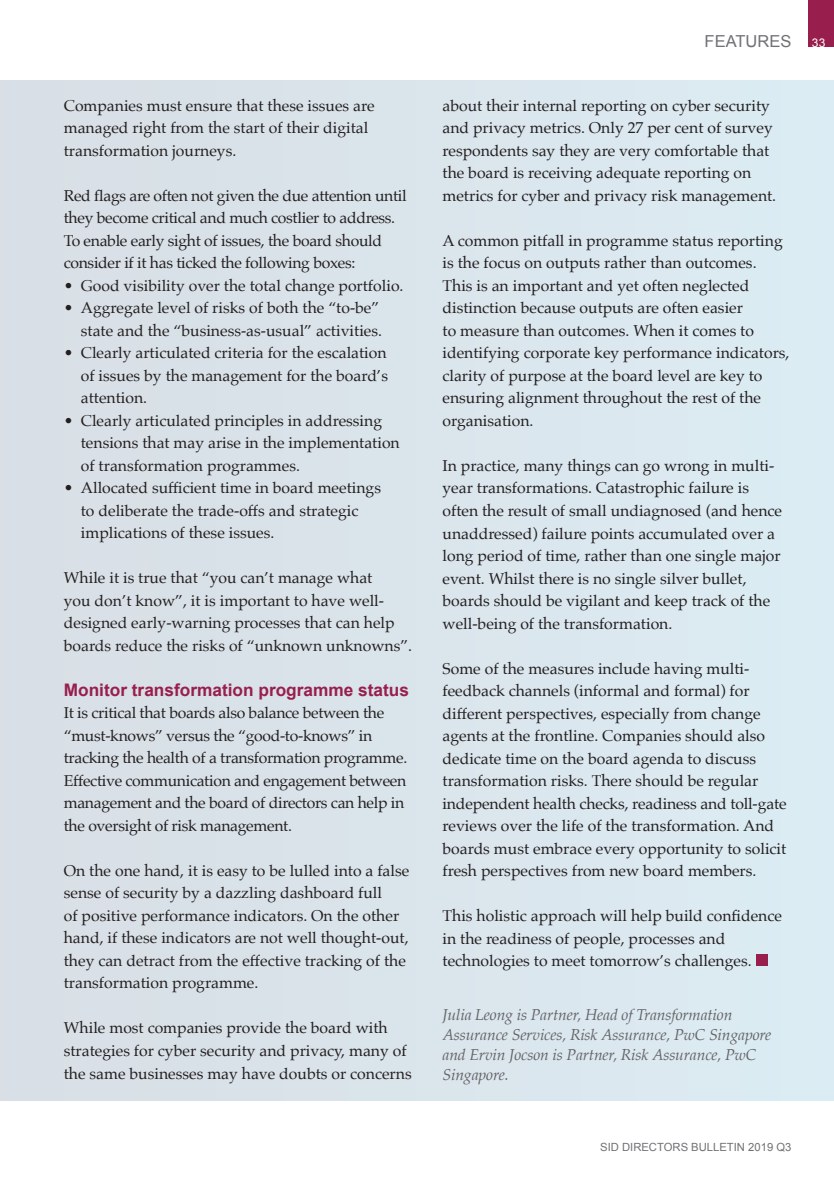
<style>
.page{position:relative;width:834px;height:1178px;background:#fff}
.page>*{position:absolute;margin:0;border:0;box-sizing:border-box;transform-origin:0 0}
.t1{font:700 17.25px "Arial";color:#981f4d}
.t2{font:16.5px "Arial";color:#717074}
.t3{font:15.75px/22.5px "Palatino";color:#231f20}
.t4{font:15.75px/22.5px "Palatino";letter-spacing:-.02em;color:#231f20}
.t5{font:italic 15.75px/20.2px "Palatino";letter-spacing:-.01em;color:#636366}
.t6{font:12px "Arial";color:#fff}
.t7{font:11.25px "Arial";color:#717074}
</style>
<div class="page">
<div style="left:808px;top:0;width:25px;height:47px;background:#981f4d"></div>
<div style="left:0;top:80px;width:833px;height:1021px;background:#dbe5ec"></div>
<div style="left:755px;top:954px;width:12px;height:12px;background:#981f4d"></div>
<p class="t3" style="left:64px;top:94px;width:312px">Companies must ensure that these issues are managed right from the start of their digital transformation journeys.</p>
<p class="t4" style="left:64px;top:184px;width:344px">Red flags are often not given the due attention until they become critical and much costlier to address.<br>To enable early sight of issues, the board should consider if it has ticked the following boxes:</p>
<p class="t3" style="left:64px;top:274px;width:341px">• Good visibility over the total change portfolio.</p>
<p class="t3" style="left:64px;top:297px;width:320px;text-align:right">• Aggregate level of risks of both the “to-be” state and the “business-as-usual” activities.</p>
<p class="t3" style="left:81px;top:342px;width:308px;text-align:justify;text-indent:-17px">• Clearly articulated criteria for the escalation of issues by the management for the board’s attention.</p>
<p class="t3" style="left:81px;top:409px;width:320px;text-indent:-17px">• Clearly articulated principles in addressing tensions that may arise in the implementation of transformation programmes.</p>
<p class="t3" style="left:81px;top:477px;width:301px;text-indent:-17px">• Allocated sufficient time in board meetings to deliberate the trade-offs and strategic implications of these issues.</p>
<p class="t3" style="left:64px;top:567px;width:350px">While it is true that “you can’t manage what<br>you don’t know”, it is important to have well&shy;designed early-warning processes that can help boards reduce the risks of “unknown unknowns”.</p>
<p class="t1" style="left:64px;top:678px;width:347px">Monitor transformation programme status</p>
<p class="t4" style="left:64px;top:702px;width:345px">It is critical that boards also balance between the “must-knows” versus the “good-to-knows” in tracking the health of a transformation programme.<br>Effective communication and engagement between management and the board of directors can help in the oversight of risk management.</p>
<p class="t3" style="left:64px;top:859px;width:347px">On the one hand, it is easy to be lulled into a false sense of security by a dazzling dashboard full<br>of positive performance indicators. On the other hand, if these indicators are not well thought-out, they can detract from the effective tracking of the transformation programme.</p>
<p class="t3" style="left:64px;top:1017px;width:349px">While most companies provide the board with strategies for cyber security and privacy, many of the same businesses may have doubts or concerns</p>
<p class="t2" style="left:704px;top:30px;width:88px">FEATURES</p>
<p class="t3" style="left:442px;top:94px;width:335px">about their internal reporting on cyber security and privacy metrics. Only 27 per cent of survey respondents say they are very comfortable that the board is receiving adequate reporting on metrics for cyber and privacy risk management.</p>
<p class="t3" style="left:442px;top:229px;width:348px">A common pitfall in programme status reporting is the focus on outputs rather than outcomes.<br>This is an important and yet often neglected distinction because outputs are often easier<br>to measure than outcomes. When it comes to identifying corporate key performance indicators, clarity of purpose at the board level are key to ensuring alignment throughout the rest of the organisation.</p>
<p class="t3" style="left:442px;top:454px;width:341px">In practice, many things can go wrong in multi&shy;year transformations. Catastrophic failure is often the result of small undiagnosed (and hence unaddressed) failure points accumulated over a long period of time, rather than one single major event. Whilst there is no single silver bullet, boards should be vigilant and keep track of the well-being of the transformation.</p>
<p class="t3" style="left:442px;top:657px;width:345px">Some of the measures include having multi&shy;feedback channels (informal and formal) for different perspectives, especially from change agents at the frontline. Companies should also dedicate time on the board agenda to discuss transformation risks. There should be regular independent health checks, readiness and toll-gate reviews over the life of the transformation. And boards must embrace every opportunity to solicit fresh perspectives from new board members.</p>
<p class="t3" style="left:442px;top:904px;width:341px">This holistic approach will help build confidence in the readiness of people, processes and technologies to meet tomorrow’s challenges.</p>
<p class="t5" style="left:442px;top:1004px;width:330px">Julia Leong is Partner, Head of Transformation Assurance Services, Risk Assurance, PwC Singapore and Ervin Jocson is Partner, Risk Assurance, PwC Singapore.</p>
<p class="t6" style="left:811px;top:35px;width:15px">33</p>
<p class="t7" style="left:600px;top:1139px;width:193px">SID DIRECTORS BULLETIN 2019 Q3</p>
</div>
